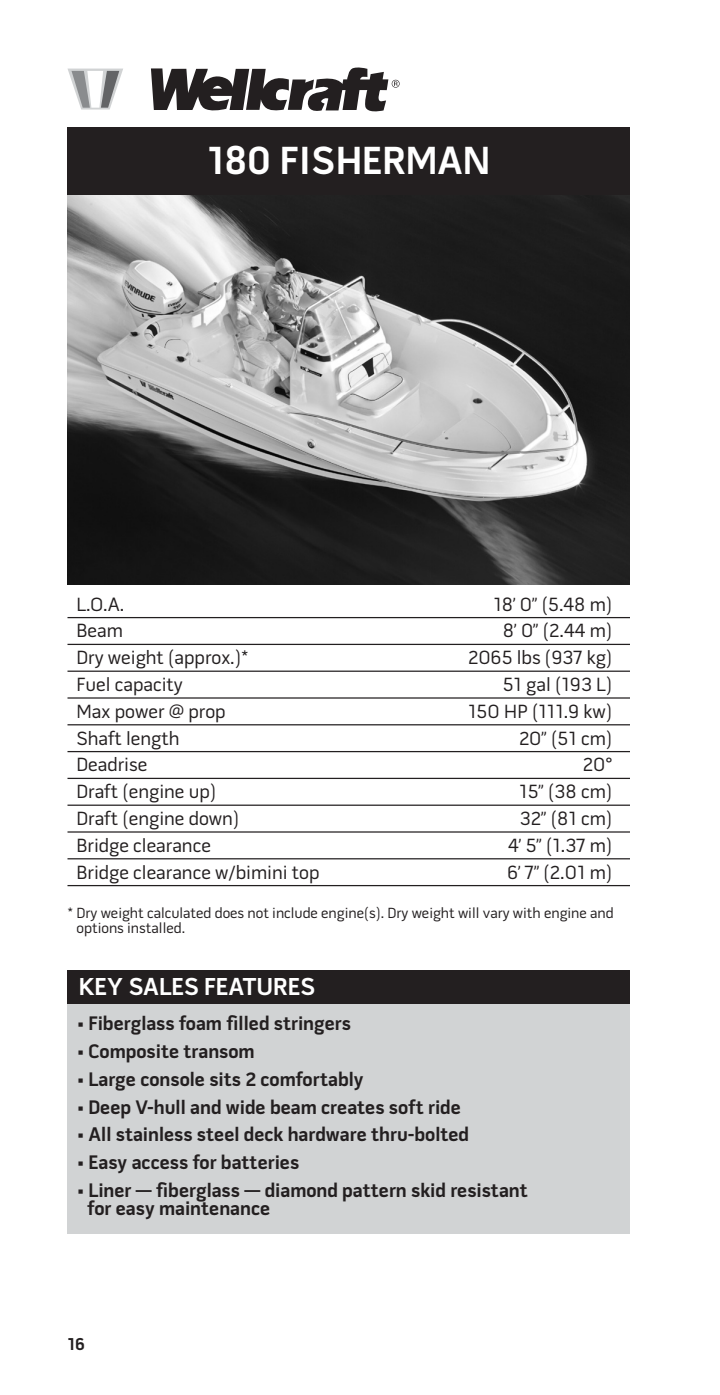
<style>
.page{position:relative;width:720px;height:1395px;background:#fff}
.page>*{position:absolute;margin:0;border:0;box-sizing:border-box;transform-origin:0 0}
.t1{font:700 40px "Pill Gothic 600 mg";color:#fff}
.t2{font:700 25px "Pill Gothic 600 mg";color:#fff}
.t3{font:700 20px/18.8px "Pill Gothic 600 mg";color:#231f20}
.t4{font:19.5px "Pill Gothic 600 mg";color:#231f20}
.t5{font:700 17.5px "Pill Gothic 600 mg";color:#231f20}
.t6{font:15px/15px "Pill Gothic 600 mg";color:#231f20}
</style>
<div class="page">
<img style="left:68px;top:195px;width:562px;height:390px">
<hr style="left:68px;top:617px;width:562px;height:1px;background:#231f20">
<hr style="left:68px;top:644px;width:562px;height:1px;background:#231f20">
<hr style="left:68px;top:671px;width:562px;height:1px;background:#231f20">
<hr style="left:68px;top:697px;width:562px;height:2px;background:#231f20">
<hr style="left:68px;top:724px;width:562px;height:1px;background:#231f20">
<hr style="left:68px;top:751px;width:562px;height:1px;background:#231f20">
<hr style="left:68px;top:778px;width:562px;height:1px;background:#231f20">
<hr style="left:68px;top:805px;width:562px;height:1px;background:#231f20">
<hr style="left:68px;top:831px;width:562px;height:2px;background:#231f20">
<hr style="left:68px;top:858px;width:562px;height:1px;background:#231f20">
<hr style="left:68px;top:885px;width:562px;height:1px;background:#231f20">
<div style="left:68px;top:127px;width:562px;height:68px;background:#231f20"></div>
<div style="left:68px;top:1000px;width:562px;height:234px;background:#d1d3d4"></div>
<div style="left:68px;top:970px;width:562px;height:34px;background:#231f20"></div>
<svg style="left:68px;top:69px;width:55px;height:41px"></svg>
<svg style="left:151px;top:68px;width:249px;height:43px"></svg>
<h1 class="t1" style="left:207px;top:145px;width:285px">180 FISHERMAN</h1>
<p class="t4" style="left:76px;top:596px;width:49px">L.O.A.</p>
<p class="t4" style="left:493px;top:596px;width:121px">18’ 0” (5.48 m)</p>
<p class="t4" style="left:76px;top:623px;width:48px">Beam</p>
<p class="t4" style="left:503px;top:623px;width:111px">8’ 0” (2.44 m)</p>
<p class="t4" style="left:76px;top:650px;width:174px">Dry weight (approx.)*</p>
<p class="t4" style="left:468px;top:650px;width:146px">2065 lbs (937 kg)</p>
<p class="t4" style="left:76px;top:677px;width:108px">Fuel capacity</p>
<p class="t4" style="left:503px;top:677px;width:111px">51 gal (193 L)</p>
<p class="t4" style="left:76px;top:703px;width:151px">Max power @ prop</p>
<p class="t4" style="left:468px;top:703px;width:146px">150 HP (111.9 kw)</p>
<p class="t4" style="left:76px;top:730px;width:104px">Shaft length</p>
<p class="t4" style="left:519px;top:730px;width:95px">20” (51 cm)</p>
<p class="t4" style="left:76px;top:757px;width:72px">Deadrise</p>
<p class="t4" style="left:583px;top:757px;width:31px">20°</p>
<p class="t4" style="left:76px;top:784px;width:141px">Draft (engine up)</p>
<p class="t4" style="left:519px;top:784px;width:95px">15” (38 cm)</p>
<p class="t4" style="left:76px;top:811px;width:165px">Draft (engine down)</p>
<p class="t4" style="left:520px;top:811px;width:94px">32” (81 cm)</p>
<p class="t4" style="left:76px;top:837px;width:136px">Bridge clearance</p>
<p class="t4" style="left:508px;top:837px;width:106px">4’ 5” (1.37 m)</p>
<p class="t4" style="left:76px;top:864px;width:244px">Bridge clearance w/bimini top</p>
<p class="t4" style="left:507px;top:864px;width:107px">6’ 7” (2.01 m)</p>
<p class="t6" style="left:77px;top:907px;width:539px;text-indent:-9px">* Dry weight calculated does not include engine(s). Dry weight will vary with engine and options installed.</p>
<p class="t2" style="left:79px;top:977px;width:238px">KEY SALES FEATURES</p>
<p class="t3" style="left:78px;top:1016px;width:275px">• Fiberglass foam filled stringers</p>
<p class="t3" style="left:78px;top:1044px;width:179px">• Composite transom</p>
<p class="t3" style="left:78px;top:1071px;width:287px">• Large console sits 2 comfortably</p>
<p class="t3" style="left:78px;top:1099px;width:385px">• Deep V-hull and wide beam creates soft ride</p>
<p class="t3" style="left:78px;top:1127px;width:393px">• All stainless steel deck hardware thru-bolted</p>
<p class="t3" style="left:78px;top:1155px;width:223px">• Easy access for batteries</p>
<p class="t3" style="left:88px;top:1182px;width:442px;text-indent:-10px">• Liner — fiberglass — diamond pattern skid resistant for easy maintenance</p>
<p class="t5" style="left:68px;top:1337px;width:19px">16</p>
</div>
